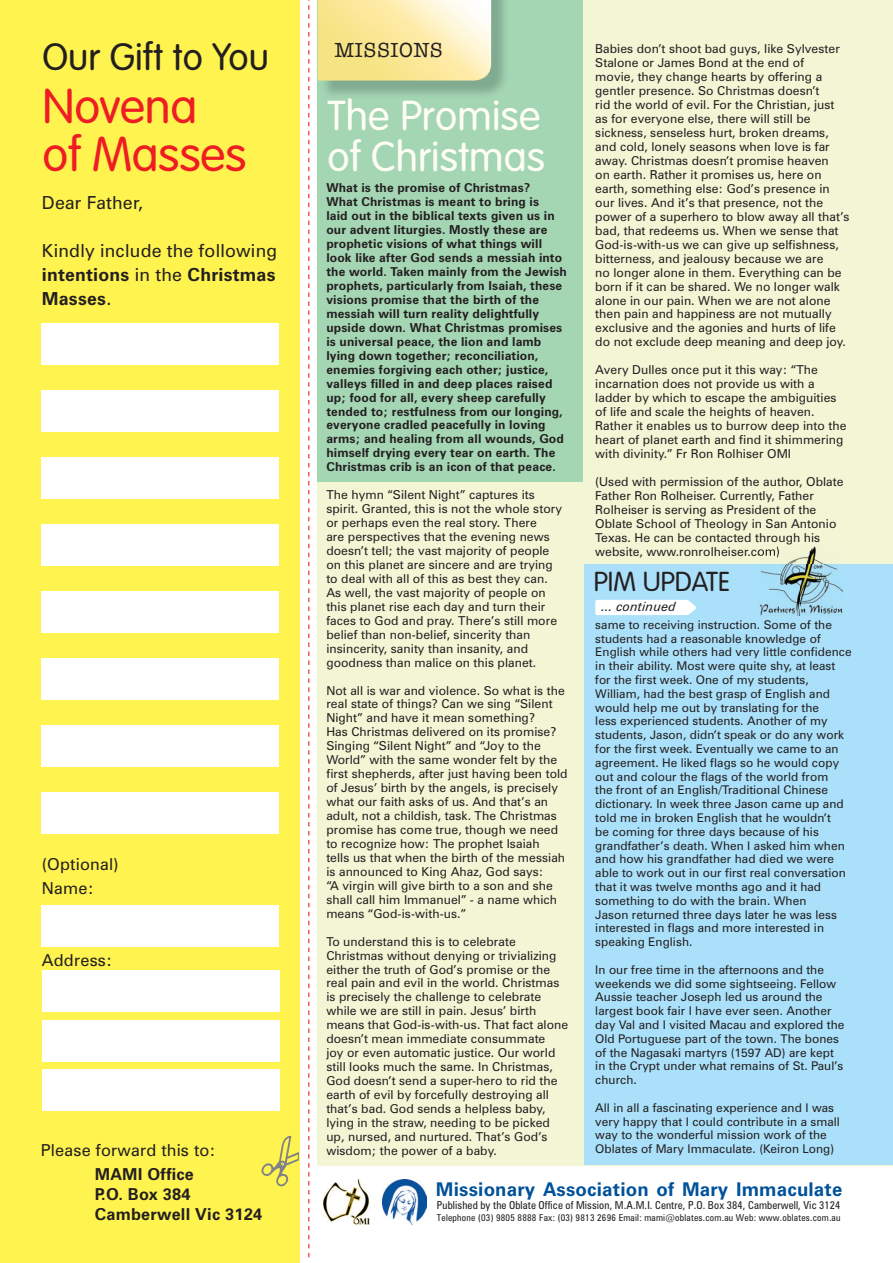
<style>
.page{position:relative;width:893px;height:1263px;background:#fff}
.page>*{position:absolute;margin:0;border:0;box-sizing:border-box;transform-origin:0 0}
.t1{font:300 48px/48px "VAG Rounded";letter-spacing:-.005em;color:#ee1d23}
.t2{font:300 41.1px/41.1px "VAG Rounded";letter-spacing:.005em;color:#fffef4}
.t3{font:300 37.5px "VAG Rounded";color:#231f20}
.t4{font:300 27px "VAG Rounded";color:#231f20}
.t5{font:21px "American Typewriter";letter-spacing:.025em;color:#231f20}
.t6{font:700 18.9px "Zurich BT";letter-spacing:.01em;color:#01529a}
.t7{font:18px/24px "Zurich BT";letter-spacing:.01em;color:#231f20;text-align:justify}
.t8{font:16.5px/24px "Zurich BT";letter-spacing:.01em;color:#231f20}
.t9{font:700 16.5px/19.8px "Zurich BT";letter-spacing:.01em;color:#231f20}
.t10{font:italic 12.75px "Zurich BT";letter-spacing:.01em;color:#231f20}
.t11{font:12.3px/14px "Zurich BT";letter-spacing:.005em;color:#231f20}
.t12{font:700 12.3px/14px "Zurich BT";letter-spacing:.01em;color:#231f20}
.t13{font:12px/13.8px "Zurich BT";letter-spacing:.005em;color:#231f20}
.t14{font:condensed 10.95px "Zurich BT";letter-spacing:.01em;color:#231f20}
.t15{font:condensed 9.45px "Zurich BT";letter-spacing:.025em;color:#231f20}
.s1{font-weight:700}
</style>
<div class="page">
<div style="left:317px;top:0;width:576px;height:1165px;background:#f2f6d5"></div>
<div style="left:317px;top:0;width:266px;height:482px;background:#a5d6b4"></div>
<div style="left:585px;top:564px;width:308px;height:600px;background:#aae0f9"></div>
<div style="left:0;top:0;width:300px;height:1263px;background:#fff34f"></div>
<img style="left:382px;top:1180px;width:45px;height:45px">
<img style="left:323px;top:1179px;width:47px;height:45px">
<div style="left:595px;top:600px;width:101px;height:15px;background:#fff"></div>
<svg style="left:308px;top:0;width:1px;height:1257px"></svg>
<img style="left:325px;top:0;width:180px;height:95px">
<svg style="left:318px;top:0;width:173px;height:81px;background:#f9eaa8"></svg>
<div style="left:41px;top:905px;width:237px;height:41px;background:#fff"></div>
<div style="left:42px;top:970px;width:237px;height:42px;background:#fff"></div>
<div style="left:42px;top:1020px;width:237px;height:41px;background:#fff"></div>
<div style="left:42px;top:1069px;width:237px;height:42px;background:#fff"></div>
<div style="left:41px;top:323px;width:237px;height:41px;background:#fff"></div>
<div style="left:41px;top:390px;width:237px;height:41px;background:#fff"></div>
<div style="left:41px;top:457px;width:237px;height:41px;background:#fff"></div>
<div style="left:41px;top:524px;width:237px;height:41px;background:#fff"></div>
<div style="left:41px;top:591px;width:237px;height:41px;background:#fff"></div>
<div style="left:41px;top:658px;width:237px;height:41px;background:#fff"></div>
<div style="left:41px;top:725px;width:237px;height:41px;background:#fff"></div>
<div style="left:41px;top:792px;width:237px;height:41px;background:#fff"></div>
<svg style="left:261px;top:1135px;width:38px;height:52px"></svg>
<img style="left:759px;top:546px;width:83px;height:70px">
<img style="left:759px;top:547px;width:20px;height:10px">
<h3 class="t3" style="left:43px;top:35px;width:228px">Our Gift to You</h3>
<h1 class="t1" style="left:43px;top:84px;width:205px">Novena of Masses</h1>
<h3 class="t7" style="left:42px;top:190px;width:103px">Dear Father,</h3>
<h3 class="t7" style="left:42px;top:238px;width:237px">Kindly include the following <span class="s1">intentions</span> in the <span class="s1">Christmas Masses</span>.</h3>
<h3 class="t8" style="left:42px;top:852px;width:78px">(Optional)<br>Name:</h3>
<h3 class="t8" style="left:42px;top:948px;width:72px">Address:</h3>
<h3 class="t8" style="left:41px;top:1138px;width:176px">Please forward this to:</h3>
<h3 class="t9" style="left:95px;top:1164px;width:169px">MAMI Office<br>P.O. Box 384<br>Camberwell Vic 3124</h3>
<h3 class="t5" style="left:334px;top:34px;width:110px">MISSIONS</h3>
<h2 class="t2" style="left:327px;top:96px;width:219px">The Promise of Christmas</h2>
<p class="t12" style="left:326px;top:181px;width:242px">What is the promise of Christmas?<br>What Christmas is meant to bring is<br>laid out in the biblical texts given us in our advent liturgies. Mostly these are prophetic visions of what things will look like after God sends a messiah into the world. Taken mainly from the Jewish prophets, particularly from Isaiah, these visions promise that the birth of the messiah will turn reality delightfully upside down. What Christmas promises is universal peace, the lion and lamb lying down together; reconciliation, enemies forgiving each other; justice, valleys filled in and deep places raised up; food for all, every sheep carefully tended to; restfulness from our longing, everyone cradled peacefully in loving arms; and healing from all wounds, God himself drying every tear on earth. The Christmas crib is an icon of that peace.</p>
<p class="t11" style="left:326px;top:488px;width:237px">The hymn “Silent Night” captures its spirit. Granted, this is not the whole story or perhaps even the real story. There<br>are perspectives that the evening news doesn’t tell; the vast majority of people on this planet are sincere and are trying to deal with all of this as best they can.<br>As well, the vast majority of people on this planet rise each day and turn their faces to God and pray. There’s still more belief than non-belief, sincerity than insincerity, sanity than insanity, and goodness than malice on this planet.</p>
<p class="t11" style="left:326px;top:683px;width:243px">Not all is war and violence. So what is the real state of things? Can we sing “Silent Night” and have it mean something?<br>Has Christmas delivered on its promise?<br>Singing “Silent Night” and “Joy to the World” with the same wonder felt by the first shepherds, after just having been told of Jesus’ birth by the angels, is precisely what our faith asks of us. And that’s an adult, not a childish, task. The Christmas promise has come true, though we need to recognize how: The prophet Isaiah<br>tells us that when the birth of the messiah is announced to King Ahaz, God says:<br>“A virgin will give birth to a son and she shall call him Immanuel” - a name which means “God-is-with-us.”</p>
<p class="t11" style="left:326px;top:934px;width:243px">To understand this is to celebrate Christmas without denying or trivializing either the truth of God’s promise or the real pain and evil in the world. Christmas is precisely the challenge to celebrate while we are still in pain. Jesus’ birth means that God-is-with-us. That fact alone doesn’t mean immediate consummate<br>joy or even automatic justice. Our world still looks much the same. In Christmas, God doesn’t send a super-hero to rid the earth of evil by forcefully destroying all that’s bad. God sends a helpless baby, lying in the straw, needing to be picked up, nursed, and nurtured. That’s God’s wisdom; the power of a baby.</p>
<p class="t11" style="left:595px;top:42px;width:256px">Babies don’t shoot bad guys, like Sylvester Stalone or James Bond at the end of<br>movie, they change hearts by offering a gentler presence. So Christmas doesn’t<br>rid the world of evil. For the Christian, just as for everyone else, there will still be sickness, senseless hurt, broken dreams, and cold, lonely seasons when love is far away. Christmas doesn’t promise heaven<br>on earth. Rather it promises us, here on earth, something else: God’s presence in our lives. And it’s that presence, not the power of a superhero to blow away all that’s bad, that redeems us. When we sense that God-is-with-us we can give up selfishness, bitterness, and jealousy because we are<br>no longer alone in them. Everything can be born if it can be shared. We no longer walk alone in our pain. When we are not alone then pain and happiness are not mutually exclusive and the agonies and hurts of life do not exclude deep meaning and deep joy.</p>
<p class="t11" style="left:595px;top:363px;width:253px">Avery Dulles once put it this way: “The incarnation does not provide us with a ladder by which to escape the ambiguities of life and scale the heights of heaven.<br>Rather it enables us to burrow deep into the heart of planet earth and find it shimmering with divinity.” Fr Ron Rolhiser OMI</p>
<p class="t11" style="left:595px;top:474px;width:250px">(Used with permission of the author, Oblate Father Ron Rolheiser. Currently, Father Rolheiser is serving as President of the Oblate School of Theology in San Antonio Texas. He can be contacted through his website, www.ronrolheiser.com)</p>
<h3 class="t4" style="left:594px;top:566px;width:138px">PIM UPDATE</h3>
<p class="t10" style="left:602px;top:599px;width:76px">... continued</p>
<p class="t13" style="left:595px;top:617px;width:258px">same to receiving instruction. Some of the students had a reasonable knowledge of English while others had very little confidence in their ability. Most were quite shy, at least for the first week. One of my students, William, had the best grasp of English and would help me out by translating for the<br>less experienced students. Another of my students, Jason, didn’t speak or do any work for the first week. Eventually we came to an agreement. He liked flags so he would copy out and colour the flags of the world from<br>the front of an English/Traditional Chinese dictionary. In week three Jason came up and told me in broken English that he wouldn’t<br>be coming for three days because of his grandfather’s death. When I asked him when and how his grandfather had died we were able to work out in our first real conversation that it was twelve months ago and it had something to do with the brain. When<br>Jason returned three days later he was less interested in flags and more interested in speaking English.</p>
<p class="t13" style="left:595px;top:962px;width:251px">In our free time in the afternoons and the weekends we did some sightseeing. Fellow Aussie teacher Joseph led us around the largest book fair I have ever seen. Another day Val and I visited Macau and explored the Old Portuguese part of the town. The bones of the Nagasaki martyrs (1597 AD) are kept in the Crypt under what remains of St. Paul’s church.</p>
<p class="t13" style="left:595px;top:1100px;width:246px">All in all a fascinating experience and I was very happy that I could contribute in a small way to the wonderful mission work of the Oblates of Mary Immaculate. (Keiron Long)</p>
<h3 class="t6" style="left:436px;top:1177px;width:408px">Missionary Association of Mary Immaculate</h3>
<p class="t14" style="left:437px;top:1199px;width:405px">Published by the Oblate Office of Mission, M.A.M.I. Centre, P.O. Box 384, Camberwell, Vic 3124</p>
<p class="t15" style="left:437px;top:1212px;width:405px">Telephone (03) 9805 8888 Fax: (03) 9813 2696 Email: mami@oblates.com.au Web: www.oblates.com.au</p>
</div>
